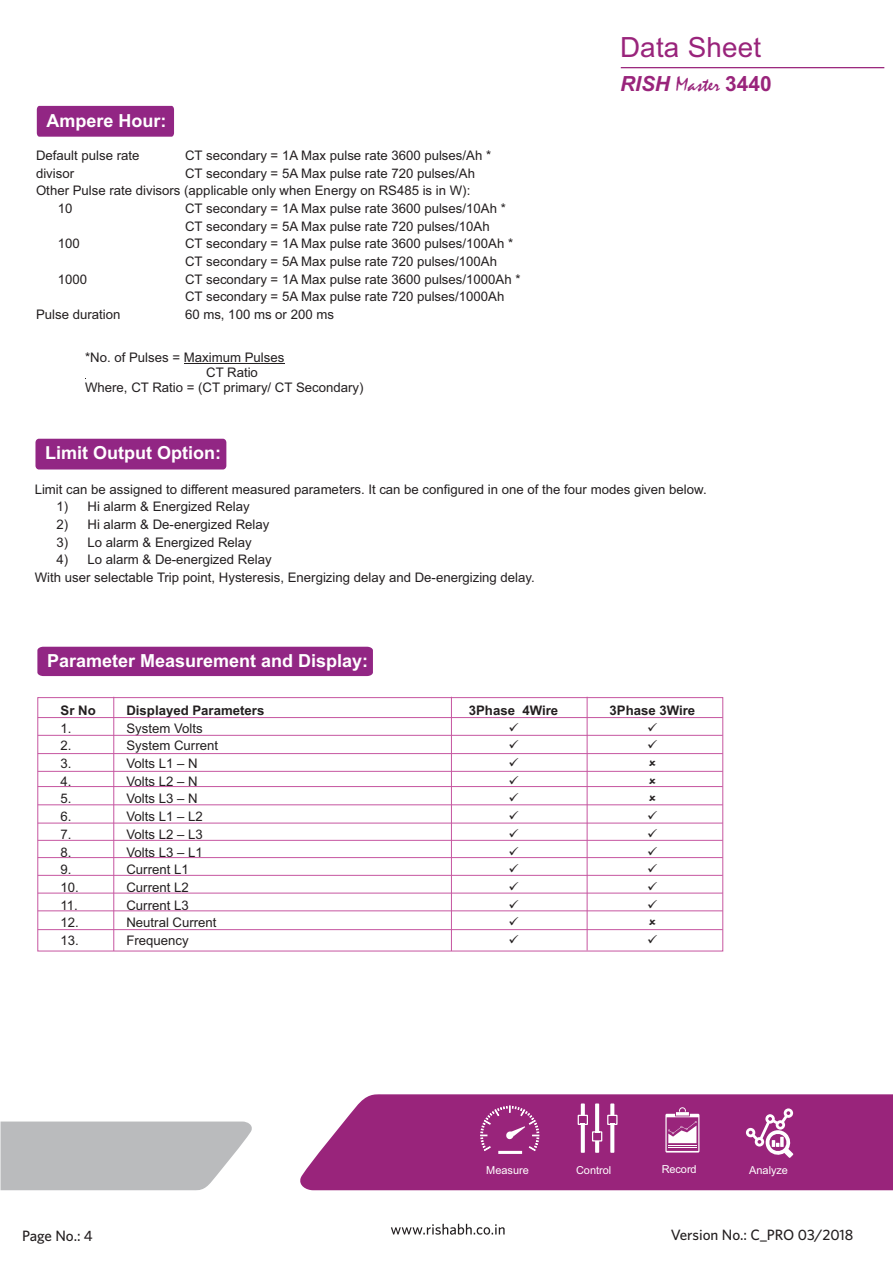
<style>
.page{position:relative;width:893px;height:1263px;background:#fff}
.page>*{position:absolute;margin:0;border:0;box-sizing:border-box;transform-origin:0 0}
.t1{font:27.9px "Arial";letter-spacing:.01em;color:#99247b}
.t2{font:20.85px "Mistral";color:#99247b}
.t3{font:700 18px "Arial";color:#fff}
.t4{font:500 15px "Whitney";color:#231f20}
.t5{font:13.2px/17.7px "Arial";color:#231f20}
.t6{font:700 13.2px "Arial";color:#231f20}
.t7{font:10.95px "Arial";color:#fff}
.s1{font-family:"Arial";font-weight:700;font-style:italic}
.s2{font-family:"Arial";font-weight:700}
</style>
<div class="page">
<div style="left:37px;top:647px;width:336px;height:29px;background:#922684"></div>
<div style="left:37px;top:697px;width:686px;height:254px;border:1px solid #c656a0"></div>
<hr style="left:113px;top:697px;width:1px;height:254px;background:#c656a0">
<hr style="left:451px;top:697px;width:1px;height:254px;background:#c656a0">
<hr style="left:587px;top:697px;width:1px;height:253px;background:#c656a0">
<hr style="left:38px;top:717px;width:685px;height:1px;background:#c656a0">
<hr style="left:38px;top:735px;width:685px;height:1px;background:#c656a0">
<hr style="left:38px;top:753px;width:685px;height:1px;background:#c656a0">
<hr style="left:38px;top:771px;width:685px;height:1px;background:#c656a0">
<hr style="left:38px;top:786px;width:685px;height:1px;background:#c656a0">
<hr style="left:38px;top:804px;width:685px;height:1px;background:#c656a0">
<hr style="left:38px;top:823px;width:685px;height:1px;background:#c656a0">
<hr style="left:38px;top:840px;width:685px;height:1px;background:#c656a0">
<hr style="left:38px;top:857px;width:685px;height:1px;background:#c656a0">
<hr style="left:38px;top:875px;width:685px;height:1px;background:#c656a0">
<hr style="left:38px;top:893px;width:685px;height:1px;background:#c656a0">
<hr style="left:38px;top:910px;width:685px;height:1px;background:#c656a0">
<hr style="left:38px;top:929px;width:685px;height:1px;background:#c656a0">
<div style="left:35px;top:439px;width:191px;height:30px;background:#922684;border-radius:4px"></div>
<div style="left:37px;top:106px;width:137px;height:31px;background:#922684"></div>
<hr style="left:184px;top:363px;width:100px;height:1px;background:#231f20">
<hr style="left:621px;top:67px;width:263px;height:1px;background:#99247b">
<svg style="left:300px;top:1094px;width:593px;height:96px;background:#9f3183"></svg>
<svg style="left:1px;top:1121px;width:251px;height:70px;background:#c0c1c3"></svg>
<svg style="left:665px;top:1107px;width:34px;height:45px"></svg>
<svg style="left:746px;top:1108px;width:47px;height:50px"></svg>
<svg style="left:578px;top:1103px;width:39px;height:50px"></svg>
<hr style="left:498px;top:1151px;width:24px;height:3px;background:#fff">
<svg style="left:480px;top:1106px;width:59px;height:45px;background:#a6408c"></svg>
<svg style="left:391px;top:1224px;width:114px;height:11px"></svg>
<h3 class="t3" style="left:47px;top:114px;width:122px">Ampere Hour:</h3>
<p class="t5" style="left:36px;top:148px;width:105px">Default pulse rate</p>
<p class="t5" style="left:185px;top:148px;width:308px">CT secondary = 1A Max pulse rate 3600 pulses/Ah *</p>
<p class="t5" style="left:36px;top:165px;width:40px">divisor</p>
<p class="t5" style="left:185px;top:165px;width:291px">CT secondary = 5A Max pulse rate 720 pulses/Ah</p>
<p class="t5" style="left:36px;top:183px;width:436px">Other Pulse rate divisors (applicable only when Energy on RS485 is in W):</p>
<p class="t5" style="left:58px;top:201px;width:16px">10</p>
<p class="t5" style="left:185px;top:201px;width:322px">CT secondary = 1A Max pulse rate 3600 pulses/10Ah *<br>CT secondary = 5A Max pulse rate 720 pulses/10Ah</p>
<p class="t5" style="left:58px;top:236px;width:24px">100</p>
<p class="t5" style="left:185px;top:236px;width:330px">CT secondary = 1A Max pulse rate 3600 pulses/100Ah *<br>CT secondary = 5A Max pulse rate 720 pulses/100Ah</p>
<p class="t5" style="left:58px;top:271px;width:31px">1000</p>
<p class="t5" style="left:185px;top:271px;width:337px">CT secondary = 1A Max pulse rate 3600 pulses/1000Ah *<br>CT secondary = 5A Max pulse rate 720 pulses/1000Ah</p>
<p class="t5" style="left:36px;top:307px;width:86px">Pulse duration</p>
<p class="t5" style="left:185px;top:307px;width:150px">60 ms, 100 ms or 200 ms</p>
<p class="t5" style="left:85px;top:350px;width:201px">*No. of Pulses = Maximum Pulses</p>
<p class="t5" style="left:206px;top:365px;width:53px">CT Ratio</p>
<p class="t5" style="left:85px;top:379px;width:280px">Where, CT Ratio = (CT primary/ CT Secondary)</p>
<h1 class="t1" style="left:620px;top:36px;width:143px">Data Sheet</h1>
<h2 class="t2" style="left:620px;top:77px;width:153px"><span class="s1">RISH</span> Master <span class="s2">3440</span></h2>
<h3 class="t3" style="left:45px;top:446px;width:177px">Limit Output Option:</h3>
<p class="t5" style="left:35px;top:481px;width:673px">Limit can be assigned to different measured parameters. It can be configured in one of the four modes given below.</p>
<p class="t5" style="left:56px;top:499px;width:195px">1) Hi alarm &amp; Energized Relay</p>
<p class="t5" style="left:56px;top:517px;width:215px">2) Hi alarm &amp; De-energized Relay</p>
<p class="t5" style="left:56px;top:534px;width:197px">3) Lo alarm &amp; Energized Relay</p>
<p class="t5" style="left:35px;top:552px;width:502px;text-indent:22px">4) Lo alarm &amp; De-energized Relay<br>With user selectable Trip point, Hysteresis, Energizing delay and De-energizing delay.</p>
<h3 class="t3" style="left:44px;top:649px;width:414px">PT Secondary Ranges for Various Input Voltage:</h3>
<h3 class="t3" style="left:47px;top:654px;width:323px">Parameter Measurement and Display:</h3>
<p class="t6" style="left:61px;top:705px;width:37px">Sr No</p>
<p class="t6" style="left:126px;top:705px;width:139px">Displayed Parameters</p>
<p class="t6" style="left:469px;top:705px;width:91px">3Phase 4Wire</p>
<p class="t6" style="left:610px;top:705px;width:87px">3Phase 3Wire</p>
<p class="t5" style="left:61px;top:720px;width:13px">1.</p>
<p class="t5" style="left:126px;top:720px;width:78px">System Volts</p>
<p class="t5" style="left:61px;top:738px;width:13px">2.</p>
<p class="t5" style="left:126px;top:738px;width:93px">System Current</p>
<p class="t5" style="left:61px;top:756px;width:13px">3.</p>
<p class="t5" style="left:126px;top:756px;width:73px">Volts L1 – N</p>
<p class="t5" style="left:61px;top:773px;width:13px">4.</p>
<p class="t5" style="left:126px;top:773px;width:73px">Volts L2 – N</p>
<p class="t5" style="left:61px;top:791px;width:13px">5.</p>
<p class="t5" style="left:126px;top:791px;width:73px">Volts L3 – N</p>
<p class="t5" style="left:61px;top:809px;width:13px">6.</p>
<p class="t5" style="left:126px;top:809px;width:78px">Volts L1 – L2</p>
<p class="t5" style="left:61px;top:826px;width:13px">7.</p>
<p class="t5" style="left:126px;top:826px;width:78px">Volts L2 – L3</p>
<p class="t5" style="left:61px;top:844px;width:13px">8.</p>
<p class="t5" style="left:126px;top:844px;width:78px">Volts L3 – L1</p>
<p class="t5" style="left:61px;top:862px;width:13px">9.</p>
<p class="t5" style="left:126px;top:862px;width:64px">Current L1</p>
<p class="t5" style="left:61px;top:880px;width:20px">10.</p>
<p class="t5" style="left:126px;top:880px;width:64px">Current L2</p>
<p class="t5" style="left:61px;top:897px;width:19px">11.</p>
<p class="t5" style="left:126px;top:897px;width:64px">Current L3</p>
<p class="t5" style="left:61px;top:915px;width:20px">12.</p>
<p class="t5" style="left:126px;top:915px;width:92px">Neutral Current</p>
<p class="t5" style="left:61px;top:933px;width:20px">13.</p>
<p class="t5" style="left:126px;top:933px;width:64px">Frequency</p>
<p class="t7" style="left:486px;top:1165px;width:44px">Measure</p>
<p class="t7" style="left:576px;top:1165px;width:37px">Control</p>
<p class="t7" style="left:662px;top:1165px;width:36px">Record</p>
<p class="t7" style="left:749px;top:1165px;width:40px">Analyze</p>
<p class="t4" style="left:22px;top:1230px;width:72px">Page No.: 4</p>
<p class="t4" style="left:671px;top:1229px;width:184px">Version No.: C_PRO 03/2018</p>
</div>
